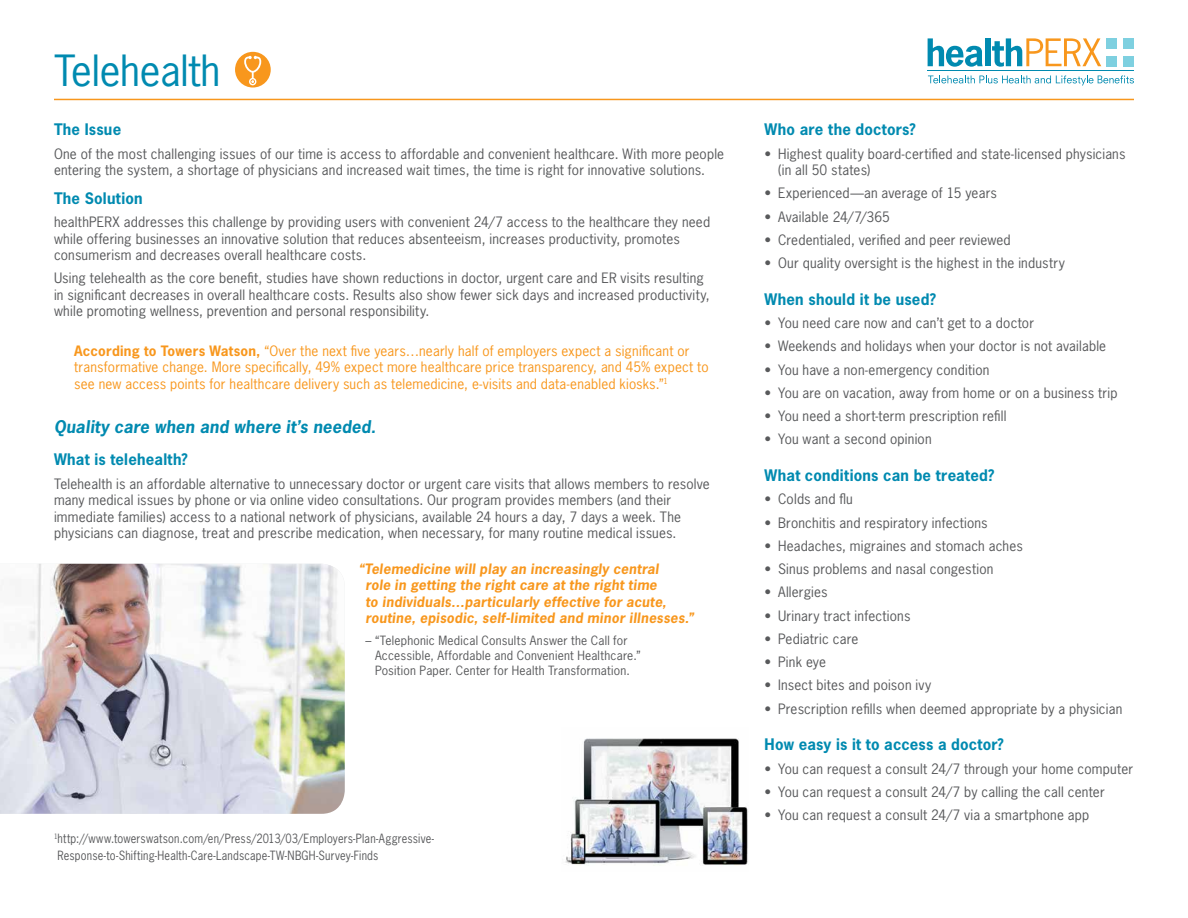
<style>
.page{position:relative;width:1188px;height:918px;background:#fff}
.page>*{position:absolute;margin:0;border:0;box-sizing:border-box;transform-origin:0 0}
.t1{font:40.5px "News Gothic Std";letter-spacing:-.005em;color:#008ab0}
.t2{font:italic 700 16.5px "News Gothic Std";letter-spacing:.015em;color:#008ab0}
.t3{font:700 15px "News Gothic Std";letter-spacing:.015em;color:#008ab0}
.t4{font:13.5px/16.5px "News Gothic Std";letter-spacing:.015em;color:#58595b}
.t5{font:13.5px/16.5px "News Gothic Std";letter-spacing:.015em;color:#f8971d}
.t6{font:italic 700 13.5px/16.4px "News Gothic Std";letter-spacing:.02em;color:#f8971d}
.t7{font:12px/16.5px "News Gothic Std";letter-spacing:.02em;color:#58595b;scale:.91 1}
.t8{font:12px/15px "News Gothic Std";letter-spacing:.02em;color:#58595b}
.s1{font-weight:700}
</style>
<div class="page">
<img style="left:565px;top:738px;width:183px;height:128px">
<hr style="left:54px;top:99px;width:1080px;height:1px;background:#f8971d">
<img style="left:0;top:564px;width:345px;height:250px">
<div style="left:235px;top:52px;width:36px;height:36px;background:#f8971d;border-radius:50%"></div>
<svg style="left:244px;top:56px;width:17px;height:29px"></svg>
<svg style="left:928px;top:38px;width:55px;height:29px"></svg>
<div style="left:985px;top:38px;width:5px;height:28px;background:#008ab0"></div>
<svg style="left:992px;top:38px;width:109px;height:29px"></svg>
<svg style="left:928px;top:76px;width:206px;height:10px"></svg>
<hr style="left:928px;top:70px;width:206px;height:1px;background:#008ab0">
<div style="left:1124px;top:38px;width:10px;height:11px;background:#7ed0e0"></div>
<div style="left:1106px;top:38px;width:11px;height:11px;background:#7ed0e0"></div>
<div style="left:1106px;top:56px;width:11px;height:10px;background:#7ed0e0"></div>
<div style="left:1124px;top:56px;width:10px;height:10px;background:#7ed0e0"></div>
<h1 class="t1" style="left:54px;top:44px;width:168px">Telehealth</h1>
<p class="t3" style="left:54px;top:120px;width:69px">The Issue</p>
<p class="t4" style="left:54px;top:145px;width:672px">One of the most challenging issues of our time is access to affordable and convenient healthcare. With more people entering the system, a shortage of physicians and increased wait times, the time is right for innovative solutions.</p>
<p class="t3" style="left:54px;top:188px;width:90px">The Solution</p>
<p class="t4" style="left:54px;top:214px;width:658px">healthPERX addresses this challenge by providing users with convenient 24/7 access to the healthcare they need while offering businesses an innovative solution that reduces absenteeism, increases productivity, promotes consumerism and decreases overall healthcare costs.</p>
<p class="t4" style="left:54px;top:270px;width:657px">Using telehealth as the core benefit, studies have shown reductions in doctor, urgent care and ER visits resulting in significant decreases in overall healthcare costs. Results also show fewer sick days and increased productivity, while promoting wellness, prevention and personal responsibility.</p>
<p class="t5" style="left:74px;top:342px;width:636px"><span class="s1">According to Towers Watson,</span> “Over the next five years…nearly half of employers expect a significant or transformative change. More specifically, 49% expect more healthcare price transparency, and 45% expect to see new access points for healthcare delivery such as telemedicine, e-visits and data-enabled kiosks.”<sup>1</sup></p>
<p class="t2" style="left:54px;top:416px;width:323px">Quality care when and where it’s needed.</p>
<p class="t3" style="left:54px;top:450px;width:135px">What is telehealth?</p>
<p class="t4" style="left:54px;top:475px;width:657px">Telehealth is an affordable alternative to unnecessary doctor or urgent care visits that allows members to resolve many medical issues by phone or via online video consultations. Our program provides members (and their immediate families) access to a national network of physicians, available 24 hours a day, 7 days a week. The physicians can diagnose, treat and prescribe medication, when necessary, for many routine medical issues.</p>
<p class="t6" style="left:366px;top:561px;width:329px;text-indent:-7px">“Telemedicine will play an increasingly central<br>role in getting the right care at the right time<br>to individuals…particularly effective for acute, routine, episodic, self-limited and minor illnesses.”</p>
<p class="t8" style="left:375px;top:633px;width:267px;text-indent:-9px">– “Telephonic Medical Consults Answer the Call for<br>Accessible, Affordable and Convenient Healthcare.”<br>Position Paper. Center for Health Transformation.</p>
<p class="t7" style="left:54px;top:830px;width:419px"><sup>1</sup>http://www.towerswatson.com/en/Press/2013/03/Employers-Plan-Aggressive-<br>Response-to-Shifting-Health-Care-Landscape-TW-NBGH-Survey-Finds</p>
<p class="t3" style="left:765px;top:120px;width:153px">Who are the doctors?</p>
<p class="t4" style="left:778px;top:145px;width:349px;text-indent:-14px">• Highest quality board-certified and state-licensed physicians (in all 50 states)</p>
<p class="t4" style="left:765px;top:185px;width:234px">• Experienced—an average of 15 years</p>
<p class="t4" style="left:765px;top:208px;width:127px">• Available 24/7/365</p>
<p class="t4" style="left:765px;top:231px;width:248px">• Credentialed, verified and peer reviewed</p>
<p class="t4" style="left:765px;top:255px;width:302px">• Our quality oversight is the highest in the industry</p>
<p class="t3" style="left:765px;top:289px;width:173px">When should it be used?</p>
<p class="t4" style="left:765px;top:315px;width:271px">• You need care now and can’t get to a doctor</p>
<p class="t4" style="left:765px;top:338px;width:343px">• Weekends and holidays when your doctor is not available</p>
<p class="t4" style="left:765px;top:361px;width:226px">• You have a non-emergency condition</p>
<p class="t4" style="left:765px;top:384px;width:355px">• You are on vacation, away from home or on a business trip</p>
<p class="t4" style="left:765px;top:408px;width:243px">• You need a short-term prescription refill</p>
<p class="t4" style="left:765px;top:431px;width:169px">• You want a second opinion</p>
<p class="t3" style="left:765px;top:466px;width:232px">What conditions can be treated?</p>
<p class="t4" style="left:765px;top:491px;width:90px">• Colds and flu</p>
<p class="t4" style="left:765px;top:514px;width:225px">• Bronchitis and respiratory infections</p>
<p class="t4" style="left:765px;top:537px;width:260px">• Headaches, migraines and stomach aches</p>
<p class="t4" style="left:765px;top:561px;width:230px">• Sinus problems and nasal congestion</p>
<p class="t4" style="left:765px;top:584px;width:65px">• Allergies</p>
<p class="t4" style="left:765px;top:607px;width:147px">• Urinary tract infections</p>
<p class="t4" style="left:765px;top:630px;width:95px">• Pediatric care</p>
<p class="t4" style="left:765px;top:654px;width:63px">• Pink eye</p>
<p class="t4" style="left:765px;top:677px;width:168px">• Insect bites and poison ivy</p>
<p class="t4" style="left:765px;top:700px;width:359px">• Prescription refills when deemed appropriate by a physician</p>
<p class="t3" style="left:765px;top:735px;width:241px">How easy is it to access a doctor?</p>
<p class="t4" style="left:765px;top:760px;width:370px">• You can request a consult 24/7 through your home computer</p>
<p class="t4" style="left:765px;top:783px;width:342px">• You can request a consult 24/7 by calling the call center</p>
<p class="t4" style="left:765px;top:807px;width:326px">• You can request a consult 24/7 via a smartphone app</p>
</div>
